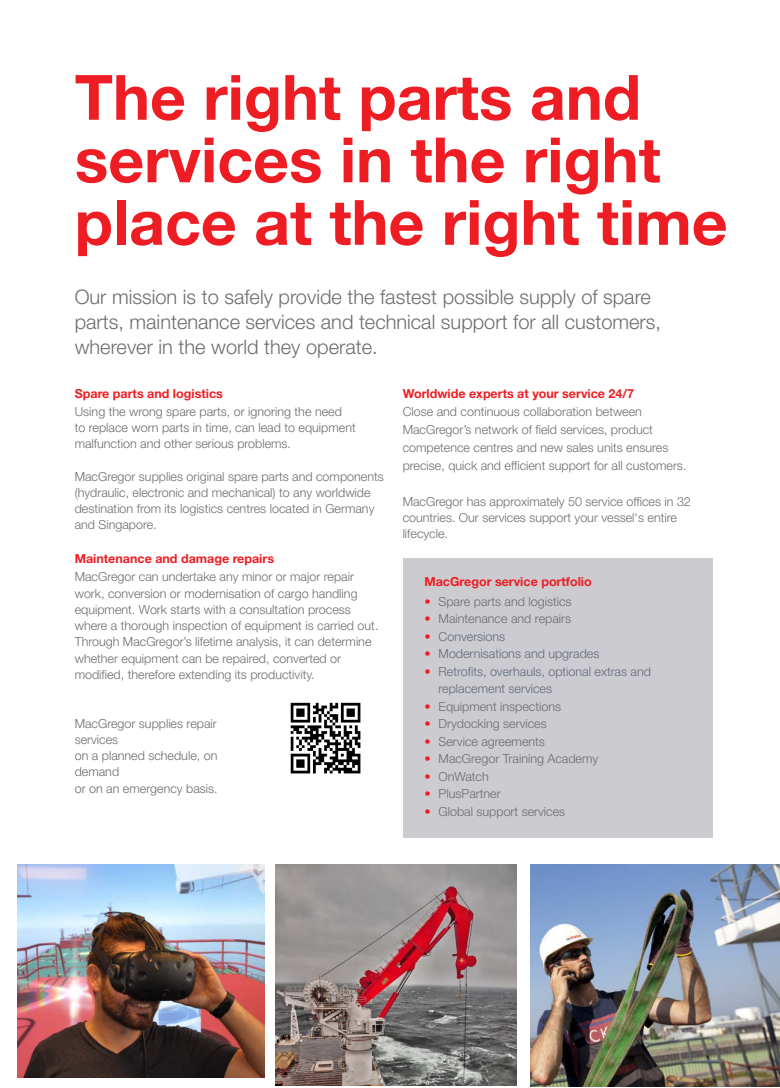
<style>
.page{position:relative;width:780px;height:1088px;background:#fff}
.page>*{position:absolute;margin:0;border:0;box-sizing:border-box;transform-origin:0 0}
.t1{font:700 62.5px/62.5px "Helvetica Neue";color:#ee1d23}
.t2{font:300 20px/25px "Helvetica Neue";color:#6c6d70}
.t3{font:300 12.5px/16.2px "Helvetica Neue";color:#6c6d70}
.t4{font:700 12.5px "Helvetica Neue";color:#ee1d23}
.t5{font:300 12.5px/17.5px "Helvetica Neue";color:#636c7a}
.s1{color:#ee1d23}
</style>
<div class="page">
<img style="left:18px;top:864px;width:246px;height:213px">
<img style="left:276px;top:864px;width:240px;height:221px">
<div style="left:403px;top:558px;width:309px;height:279px;background:#cbcbd0"></div>
<img style="left:530px;top:865px;width:250px;height:221px">
<img style="left:290px;top:702px;width:71px;height:72px">
<h1 class="t1" style="left:75px;top:65px;width:654px">The right parts and services in the right place at the right time</h1>
<h2 class="t2" style="left:75px;top:284px;width:588px">Our mission is to safely provide the fastest possible supply of spare parts, maintenance services and technical support for all customers, wherever in the world they operate.</h2>
<p class="t4" style="left:75px;top:385px;width:150px">Spare parts and logistics</p>
<p class="t3" style="left:75px;top:403px;width:282px">Using the wrong spare parts, or ignoring the need<br>to replace worn parts in time, can lead to equipment malfunction and other serious problems.</p>
<p class="t3" style="left:75px;top:468px;width:310px">MacGregor supplies original spare parts and components (hydraulic, electronic and mechanical) to any worldwide destination from its logistics centres located in Germany and Singapore.</p>
<p class="t4" style="left:75px;top:551px;width:201px">Maintenance and damage repairs</p>
<p class="t3" style="left:75px;top:568px;width:305px">MacGregor can undertake any minor or major repair work, conversion or modernisation of cargo handling equipment. Work starts with a consultation process where a thorough inspection of equipment is carried out.<br>Through MacGregor’s lifetime analysis, it can determine whether equipment can be repaired, converted or modified, therefore extending its productivity.</p>
<p class="t3" style="left:75px;top:715px;width:144px">MacGregor supplies repair services<br>on a planned schedule, on demand<br>or on an emergency basis.</p>
<p class="t4" style="left:402px;top:385px;width:233px">Worldwide experts at your service 24/7</p>
<p class="t3" style="left:402px;top:402px;width:285px;line-height:18px">Close and continuous collaboration between MacGregor’s network of field services, product competence centres and new sales units ensures precise, quick and efficient support for all customers.</p>
<p class="t3" style="left:402px;top:493px;width:290px">MacGregor has approximately 50 service offices in 32 countries. Our services support your vessel‘s entire lifecycle.</p>
<p class="t4" style="left:424px;top:574px;width:169px">MacGregor service portfolio</p>
<p class="t3" style="left:424px;top:593px;width:149px"><span class="s1">•</span> Spare parts and logistics</p>
<p class="t3" style="left:424px;top:610px;width:148px"><span class="s1">•</span> Maintenance and repairs</p>
<p class="t5" style="left:424px;top:627px;width:82px"><span class="s1">•</span> Conversions</p>
<p class="t5" style="left:424px;top:644px;width:176px"><span class="s1">•</span> Modernisations and upgrades</p>
<p class="t5" style="left:438px;top:662px;width:214px;text-indent:-14px"><span class="s1">•</span> Retrofits, overhauls, optional extras and replacement services</p>
<p class="t3" style="left:424px;top:698px;width:138px"><span class="s1">•</span> Equipment inspections</p>
<p class="t3" style="left:424px;top:715px;width:124px"><span class="s1">•</span> Drydocking services</p>
<p class="t3" style="left:424px;top:733px;width:122px"><span class="s1">•</span> Service agreements</p>
<p class="t3" style="left:424px;top:750px;width:175px"><span class="s1">•</span> MacGregor Training Academy</p>
<p class="t3" style="left:424px;top:768px;width:66px"><span class="s1">•</span> OnWatch</p>
<p class="t3" style="left:424px;top:785px;width:78px"><span class="s1">•</span> PlusPartner</p>
<p class="t3" style="left:424px;top:803px;width:142px"><span class="s1">•</span> Global support services</p>
</div>
